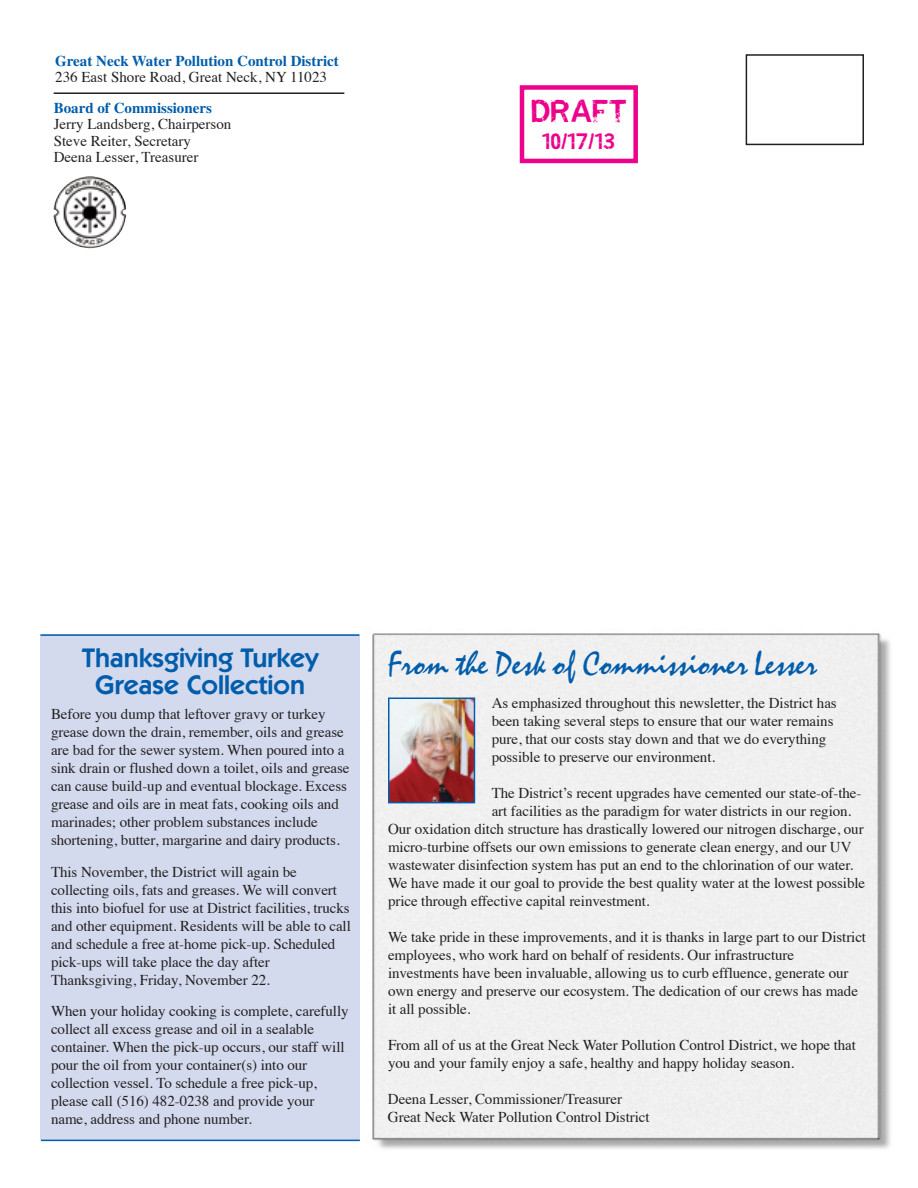
<style>
.page{position:relative;width:918px;height:1188px;background:#fff}
.page>*{position:absolute;margin:0;border:0;box-sizing:border-box;transform-origin:0 0}
.t1{font:33px "Mistral";color:#015dab}
.t2{font:28.05px "Miasm Infection";color:#ed028c}
.t3{font:600 27px/27px "Itc Kabel";color:#015dab;text-align:center}
.t4{font:19.65px "Miasm Infection";color:#ed028c}
.t5{font:15px/18px "Times";letter-spacing:-.005em;color:#231f20}
.t6{font:700 15px "Times";color:#015dab}
</style>
<div class="page">
<img style="left:340px;top:633px;width:551px;height:516px">
<div style="left:40px;top:634px;width:320px;height:506px;background:#d3daee"></div>
<div style="left:746px;top:54px;width:118px;height:91px;border:2px solid #231f20"></div>
<hr style="left:54px;top:92px;width:290px;height:2px;background:#231f20">
<img style="left:54px;top:176px;width:72px;height:72px">
<div style="left:520px;top:85px;width:118px;height:78px;border:4px solid #ed028c"></div>
<img style="left:391px;top:701px;width:81px;height:99px">
<div style="left:388px;top:698px;width:87px;height:105px;border:2px solid #015dab"></div>
<hr style="left:40px;top:634px;width:319px;height:2px;background:#015dab">
<hr style="left:41px;top:1140px;width:319px;height:1px;background:#015dab">
<p class="t6" style="left:55px;top:56px;width:285px">Great Neck Water Pollution Control District</p>
<p class="t5" style="left:55px;top:70px;width:273px">236 East Shore Road, Great Neck, NY 11023</p>
<p class="t6" style="left:54px;top:103px;width:160px">Board of Commissioners</p>
<p class="t5" style="left:54px;top:117px;width:179px;line-height:16.5px">Jerry Landsberg, Chairperson<br>Steve Reiter, Secretary<br>Deena Lesser, Treasurer</p>
<h2 class="t2" style="left:531px;top:100px;width:97px">DRAFT</h2>
<h3 class="t4" style="left:542px;top:133px;width:75px">10/17/13</h3>
<h3 class="t3" style="left:82px;top:647px;width:238px">Thanksgiving Turkey<br>Grease Collection</h3>
<h1 class="t1" style="left:388px;top:650px;width:430px">From the Desk of Commissioner Lesser</h1>
<p class="t5" style="left:51px;top:707px;width:300px">Before you dump that leftover gravy or turkey grease down the drain, remember, oils and grease are bad for the sewer system. When poured into a sink drain or flushed down a toilet, oils and grease can cause build-up and eventual blockage. Excess grease and oils are in meat fats, cooking oils and marinades; other problem substances include shortening, butter, margarine and dairy products.</p>
<p class="t5" style="left:51px;top:864px;width:301px">This November, the District will again be collecting oils, fats and greases. We will convert this into biofuel for use at District facilities, trucks and other equipment. Residents will be able to call and schedule a free at-home pick-up. Scheduled pick-ups will take place the day after Thanksgiving, Friday, November 22.</p>
<p class="t5" style="left:51px;top:1004px;width:299px">When your holiday cooking is complete, carefully collect all excess grease and oil in a sealable container. When the pick-up occurs, our staff will pour the oil from your container(s) into our collection vessel. To schedule a free pick-up, please call (516) 482-0238 and provide your name, address and phone number.</p>
<p class="t5" style="left:492px;top:695px;width:347px">As emphasized throughout this newsletter, the District has been taking several steps to ensure that our water remains pure, that our costs stay down and that we do everything possible to preserve our environment.</p>
<p class="t5" style="left:492px;top:785px;width:371px">The District’s recent upgrades have cemented our state-of-the-</p>
<p class="t5" style="left:492px;top:803px;width:361px">art facilities as the paradigm for water districts in our region.</p>
<p class="t5" style="left:388px;top:821px;width:477px">Our oxidation ditch structure has drastically lowered our nitrogen discharge, our</p>
<p class="t5" style="left:388px;top:839px;width:465px">micro-turbine offsets our own emissions to generate clean energy, and our UV</p>
<p class="t5" style="left:388px;top:857px;width:467px">wastewater disinfection system has put an end to the chlorination of our water.</p>
<p class="t5" style="left:388px;top:875px;width:479px">We have made it our goal to provide the best quality water at the lowest possible</p>
<p class="t5" style="left:388px;top:893px;width:263px">price through effective capital reinvestment.</p>
<p class="t5" style="left:388px;top:929px;width:480px">We take pride in these improvements, and it is thanks in large part to our District employees, who work hard on behalf of residents. Our infrastructure investments have been invaluable, allowing us to curb effluence, generate our own energy and preserve our ecosystem. The dedication of our crews has made it all possible.</p>
<p class="t5" style="left:388px;top:1037px;width:470px">From all of us at the Great Neck Water Pollution Control District, we hope that you and your family enjoy a safe, healthy and happy holiday season.</p>
<p class="t5" style="left:388px;top:1091px;width:263px">Deena Lesser, Commissioner/Treasurer<br>Great Neck Water Pollution Control District</p>
</div>
